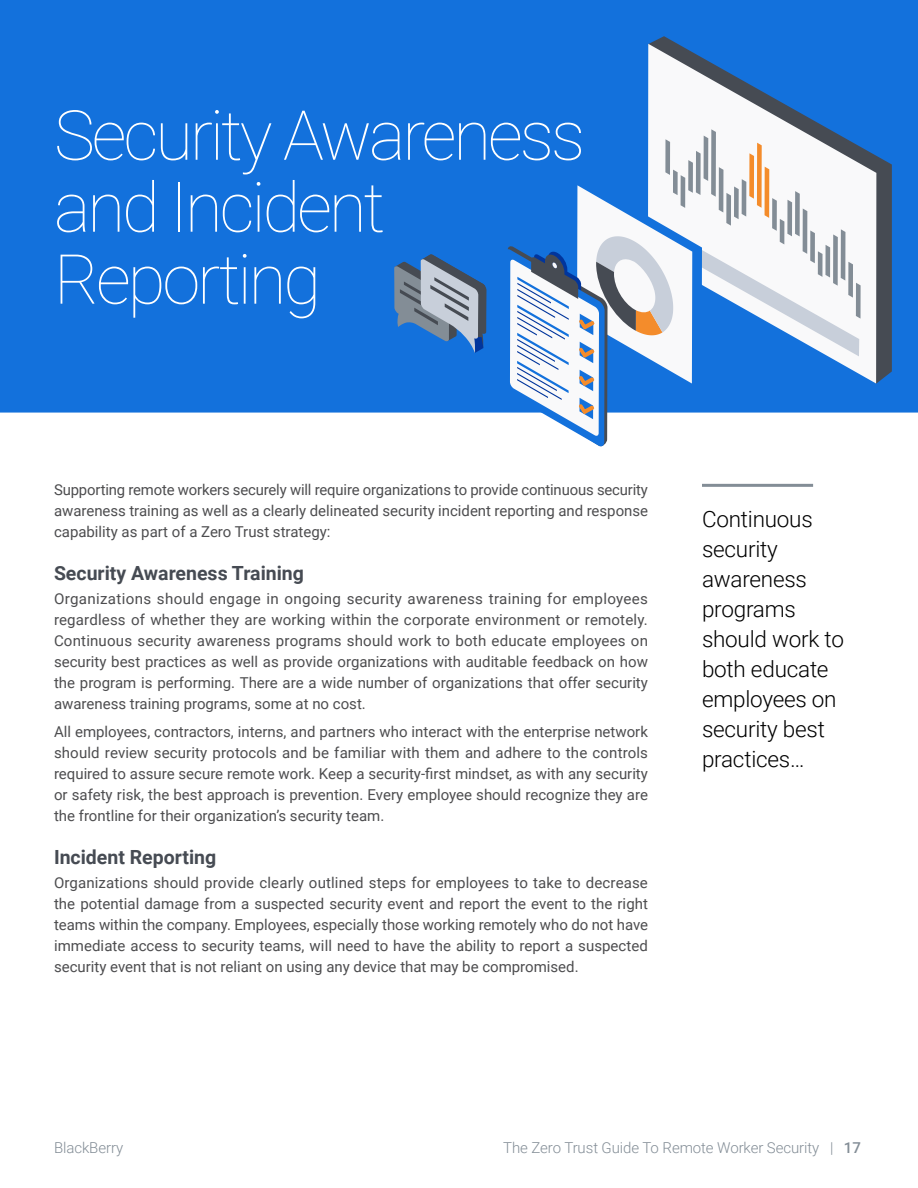
<style>
.page{position:relative;width:918px;height:1188px;background:#fff}
.page>*{position:absolute;margin:0;border:0;box-sizing:border-box;transform-origin:0 0}
.t1{font:100 69px/72px "Roboto";letter-spacing:-.045em;color:#fff}
.t2{font:300 22.5px/30px "Roboto";letter-spacing:-.01em;color:#000}
.t3{font:700 19.5px "Roboto";color:#464b53}
.t4{font:15px/21px "Roboto";color:#4d4d4f;text-align:justify}
.t5{font:300 15px "Roboto";letter-spacing:-.005em;color:#838d96}
.s1{font-weight:500}
</style>
<div class="page">
<div style="left:0;top:0;width:918px;height:413px;background:#1371dc"></div>
<hr style="left:702px;top:484px;width:111px;height:3px;background:#838d96">
<svg style="left:649px;top:36px;width:243px;height:348px;background:#2c5f9a"></svg>
<svg style="left:648px;top:44px;width:228px;height:340px"></svg>
<svg style="left:394px;top:254px;width:93px;height:100px;background:#6288b4"></svg>
<svg style="left:504px;top:129px;width:357px;height:318px"></svg>
<h1 class="t1" style="left:54px;top:97px;width:533px">Security Awareness and Incident<br>Reporting</h1>
<p class="t4" style="left:54px;top:479px;width:596px">Supporting remote workers securely will require organizations to provide continuous security awareness training as well as a clearly delineated security incident reporting and response capability as part of a Zero Trust strategy:</p>
<h3 class="t3" style="left:54px;top:559px;width:252px">Security Awareness Training</h3>
<p class="t4" style="left:54px;top:588px;width:596px">Organizations should engage in ongoing security awareness training for employees regardless of whether they are working within the corporate environment or remotely.<br>Continuous security awareness programs should work to both educate employees on security best practices as well as provide organizations with auditable feedback on how the program is performing. There are a wide number of organizations that offer security awareness training programs, some at no cost.</p>
<p class="t4" style="left:54px;top:721px;width:596px">All employees, contractors, interns, and partners who interact with the enterprise network should review security protocols and be familiar with them and adhere to the controls required to assure secure remote work. Keep a security-first mindset, as with any security or safety risk, the best approach is prevention. Every employee should recognize they are the frontline for their organization’s security team.</p>
<h3 class="t3" style="left:54px;top:843px;width:164px">Incident Reporting</h3>
<p class="t4" style="left:54px;top:872px;width:596px">Organizations should provide clearly outlined steps for employees to take to decrease the potential damage from a suspected security event and report the event to the right teams within the company. Employees, especially those working remotely who do not have immediate access to security teams, will need to have the ability to report a suspected security event that is not reliant on using any device that may be compromised.</p>
<h2 class="t2" style="left:702px;top:504px;width:144px">Continuous security awareness programs should work to both educate employees on security best practices…</h2>
<p class="t5" style="left:54px;top:1137px;width:71px">BlackBerry</p>
<p class="t5" style="left:503px;top:1137px;width:359px">The Zero Trust Guide To Remote Worker Security | <span class="s1">17</span></p>
</div>
